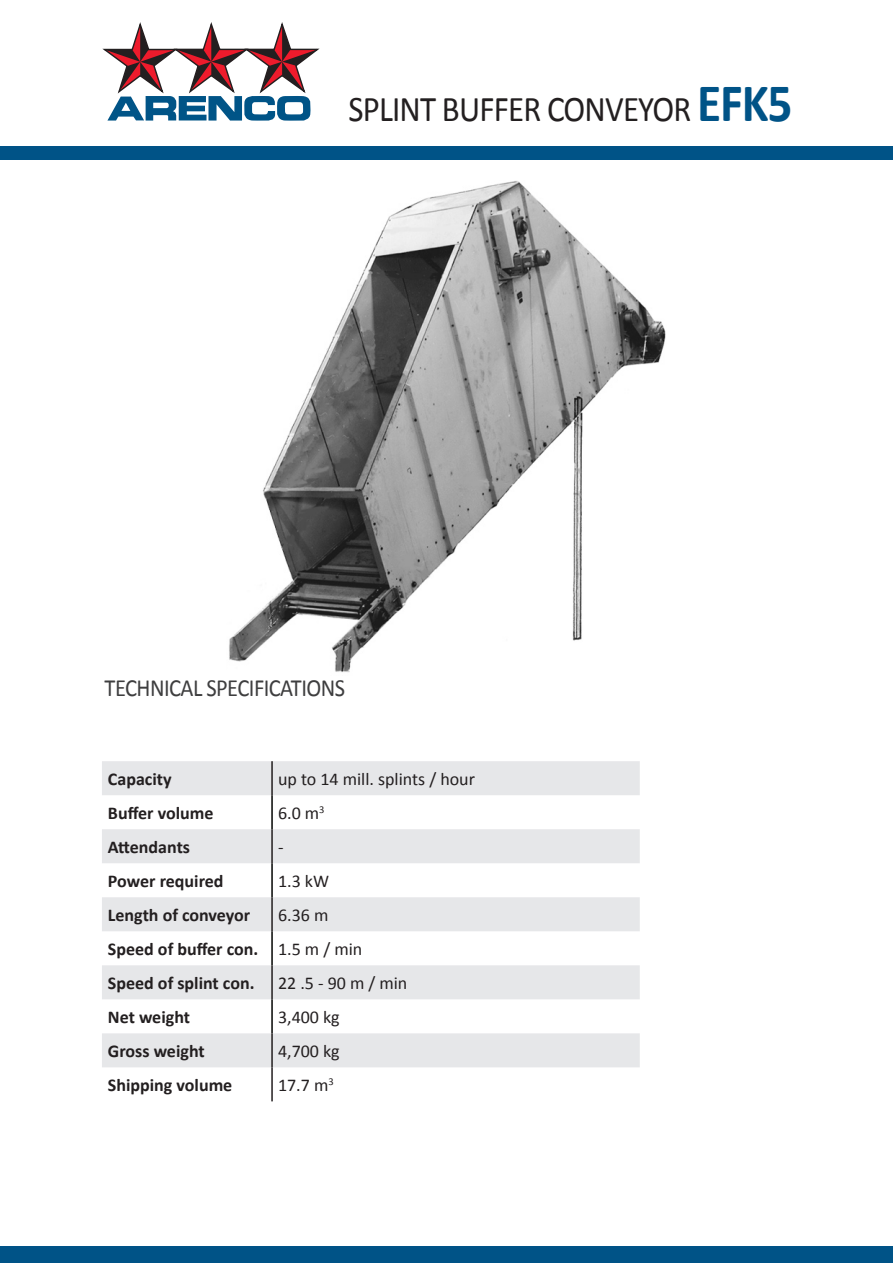
<style>
.page{position:relative;width:893px;height:1263px;background:#fff}
.page>*{position:absolute;margin:0;border:0;box-sizing:border-box;transform-origin:0 0}
.Presentation_Style_B{font:36.3px "Calibri";letter-spacing:-.025em;color:#231f20;scale:.91 1}
.Presentation_Style_B-2{font:24.75px "Calibri";letter-spacing:-.025em;color:#3e3e3f;scale:.91 1}
.t1{font:700 18px "Calibri";color:#231f20}
.t2{font:18px "Calibri";color:#231f20}
.s1{font-weight:700;font-size:54.45px;color:#005387}
</style>
<div class="page">
<div style="left:102px;top:761px;width:538px;height:34px;background:#e6e7e9"></div>
<div style="left:102px;top:829px;width:538px;height:34px;background:#e6e7e9"></div>
<div style="left:102px;top:897px;width:538px;height:34px;background:#e6e7e9"></div>
<div style="left:102px;top:965px;width:538px;height:34px;background:#e6e7e9"></div>
<div style="left:102px;top:1033px;width:538px;height:34px;background:#e6e7e9"></div>
<hr style="left:271px;top:795px;width:2px;height:34px;background:#040503">
<hr style="left:271px;top:863px;width:2px;height:34px;background:#040503">
<hr style="left:271px;top:931px;width:2px;height:34px;background:#040503">
<hr style="left:271px;top:999px;width:2px;height:34px;background:#040503">
<hr style="left:271px;top:761px;width:2px;height:34px;background:#231f20">
<hr style="left:271px;top:829px;width:2px;height:34px;background:#231f20">
<hr style="left:271px;top:897px;width:2px;height:34px;background:#231f20">
<hr style="left:271px;top:965px;width:2px;height:34px;background:#231f20">
<hr style="left:271px;top:1033px;width:2px;height:34px;background:#231f20">
<hr style="left:271px;top:1067px;width:2px;height:34px;background:#231f20">
<svg style="left:102px;top:22px;width:218px;height:99px"></svg>
<div style="left:0;top:146px;width:893px;height:14px;background:#005387"></div>
<div style="left:0;top:1246px;width:893px;height:17px;background:#005387"></div>
<img style="left:229px;top:181px;width:437px;height:491px">
<p class="Presentation_Style_B" style="left:348px;top:84px;width:489px">SPLINT BUFFER CONVEYOR <span class="s1">EFK5</span></p>
<p class="Presentation_Style_B-2" style="left:105px;top:671px;width:266px">TECHNICAL SPECIFICATIONS</p>
<p class="t1" style="left:108px;top:766px;width:65px">Capacity</p>
<p class="t2" style="left:278px;top:766px;width:198px">up to 14 mill. splints / hour</p>
<p class="t1" style="left:108px;top:800px;width:107px">Buffer volume</p>
<p class="t2" style="left:278px;top:800px;width:48px">6.0 m<sup>3</sup></p>
<p class="t1" style="left:108px;top:834px;width:84px">Attendants</p>
<p class="t2" style="left:278px;top:834px;width:7px">-</p>
<p class="t1" style="left:108px;top:868px;width:117px">Power required</p>
<p class="t2" style="left:278px;top:868px;width:53px">1.3 kW</p>
<p class="t1" style="left:108px;top:902px;width:144px">Length of conveyor</p>
<p class="t2" style="left:278px;top:902px;width:52px">6.36 m</p>
<p class="t1" style="left:108px;top:936px;width:152px">Speed of buffer con.</p>
<p class="t2" style="left:278px;top:936px;width:86px">1.5 m / min</p>
<p class="t1" style="left:108px;top:970px;width:148px">Speed of splint con.</p>
<p class="t2" style="left:278px;top:970px;width:131px">22.5-90m/min</p>
<p class="t1" style="left:108px;top:1004px;width:84px">Net weight</p>
<p class="t2" style="left:278px;top:1005px;width:63px">3,400 kg</p>
<p class="t1" style="left:108px;top:1038px;width:98px">Gross weight</p>
<p class="t2" style="left:278px;top:1039px;width:63px">4,700 kg</p>
<p class="t1" style="left:108px;top:1072px;width:126px">Shipping volume</p>
<p class="t2" style="left:278px;top:1073px;width:57px">17.7 m<sup>3</sup></p>
</div>
